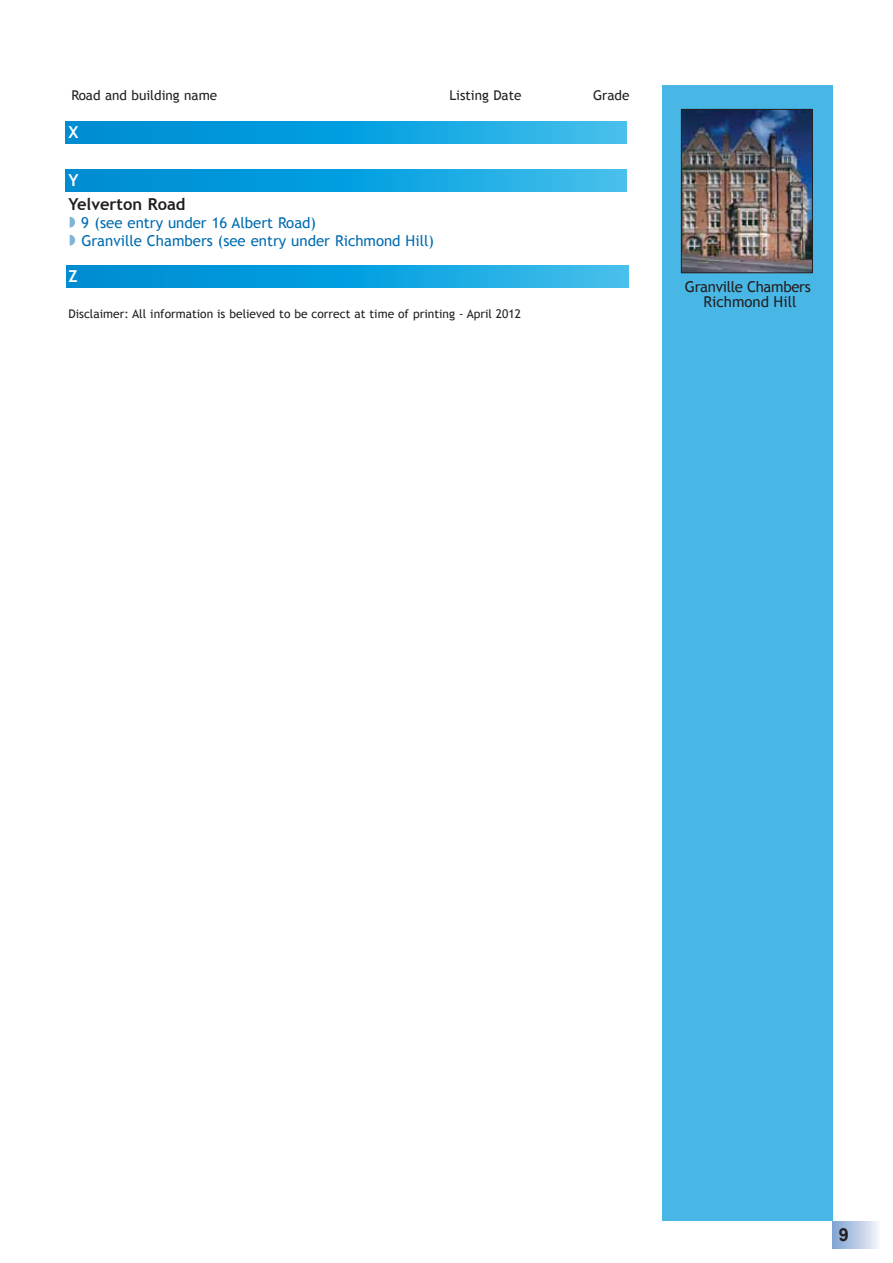
<style>
.page{position:relative;width:893px;height:1263px;background:#fff}
.page>*{position:absolute;margin:0;border:0;box-sizing:border-box;transform-origin:0 0}
.t1{font:700 18px "Arial";color:#231f20}
.t2{font:700 16.5px "Trebuchet MS";color:#231f20}
.t3{font:700 16.5px "Trebuchet MS";color:#fff}
.t4{font:15px/18px "Trebuchet MS";color:#006caf}
.t5{font:15px/14.4px "Trebuchet MS";letter-spacing:-.02em;color:#231f20;text-align:center}
.t6{font:13.5px "Trebuchet MS";color:#231f20}
.t7{font:12px "Trebuchet MS";color:#231f20}
</style>
<div class="page">
<svg style="left:67px;top:266px;width:561px;height:21px;background:#12a2df"></svg>
<svg style="left:65px;top:170px;width:562px;height:21px;background:#12a2df"></svg>
<svg style="left:65px;top:122px;width:562px;height:21px;background:#12a2df"></svg>
<svg style="left:70px;top:217px;width:5px;height:11px"></svg>
<svg style="left:70px;top:235px;width:5px;height:11px"></svg>
<svg style="left:832px;top:1221px;width:46px;height:27px"></svg>
<div style="left:662px;top:86px;width:170px;height:1135px;background:#49b7e6"></div>
<img style="left:683px;top:111px;width:128px;height:160px">
<div style="left:681px;top:109px;width:132px;height:164px;border:1px solid #231f20"></div>
<p class="t6" style="left:71px;top:87px;width:147px">Road and building name</p>
<p class="t6" style="left:449px;top:87px;width:74px">Listing Date</p>
<p class="t6" style="left:593px;top:87px;width:38px">Grade</p>
<p class="t3" style="left:68px;top:121px;width:11px">X</p>
<p class="t3" style="left:68px;top:169px;width:12px">Y</p>
<p class="t2" style="left:68px;top:193px;width:119px">Yelverton Road</p>
<p class="t4" style="left:81px;top:213px;width:354px">9 (see entry under 16 Albert Road)<br>Granville Chambers (see entry under Richmond Hill)</p>
<p class="t3" style="left:68px;top:265px;width:11px">Z</p>
<p class="t7" style="left:68px;top:306px;width:454px">Disclaimer: All information is believed to be correct at time of printing - April 2012</p>
<p class="t5" style="left:685px;top:280px;width:128px">Granville Chambers<br>Richmond Hill</p>
<p class="t1" style="left:839px;top:1222px;width:12px">9</p>
</div>
